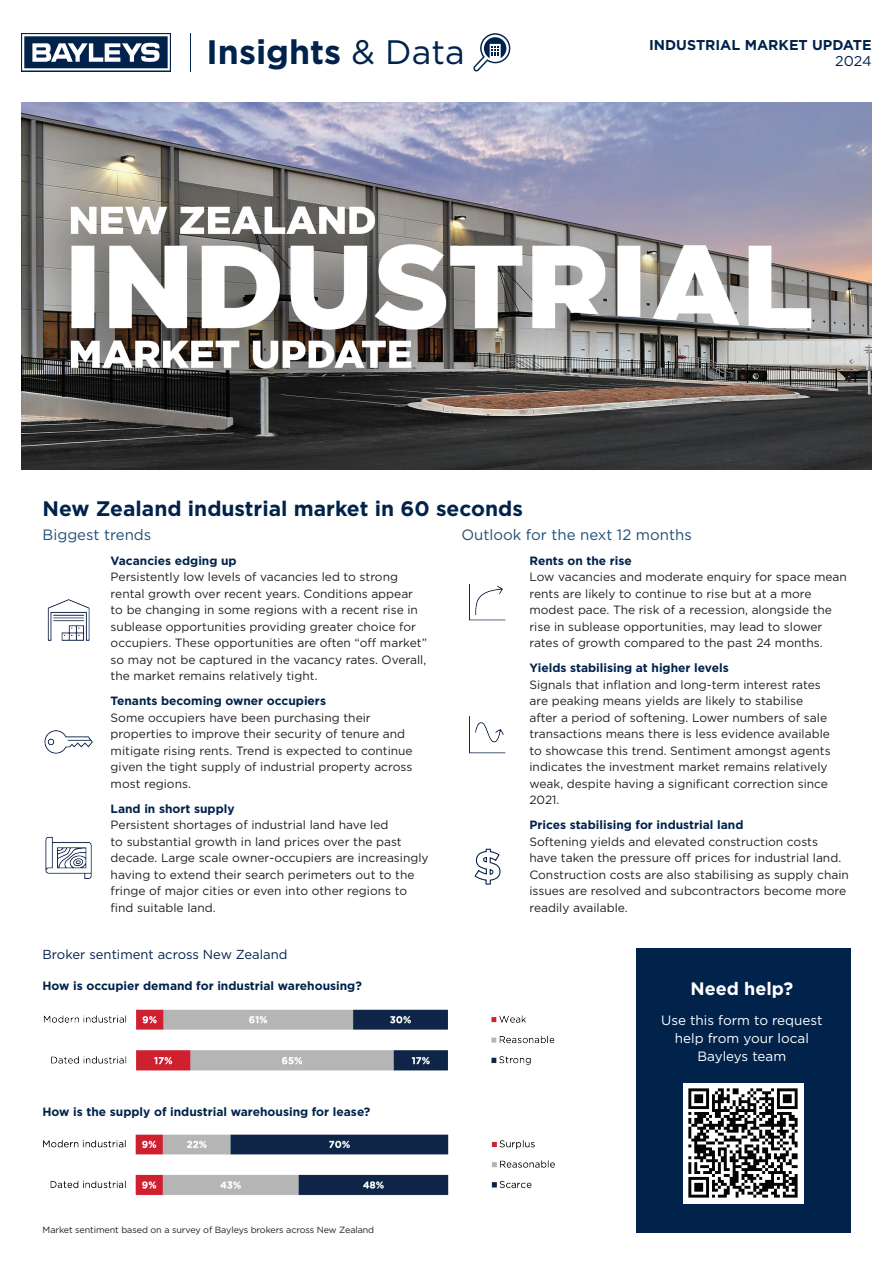
<style>
.page{position:relative;width:893px;height:1263px;background:#fff}
.page>*{position:absolute;margin:0;border:0;box-sizing:border-box;transform-origin:0 0}
.t1{font:700 33.9px "Gotham";color:#00224b}
.t2{font:700 21px "Gotham";color:#00224b}
.t3{font:700 18px "Gotham";color:#fff}
.t4{font:15px "Gotham";color:#214f76}
.t5{font:700 14.25px "Gotham";color:#00224b}
.t6{font:14.25px "Gotham";color:#00224b}
.t7{font:13.5px/18px "Gotham";color:#fff;text-align:center}
.t8{font:13.05px "Gotham";color:#00224b}
.t9{font:12px/16.5px "Gotham";color:#231f20}
.t10{font:700 12px "Gotham";color:#00224b}
.t11{font:9px "Gotham";letter-spacing:-.01em;color:#231f20}
.s1{font-weight:400}
</style>
<div class="page">
<img style="left:47px;top:599px;width:43px;height:42px">
<img style="left:469px;top:583px;width:37px;height:38px">
<img style="left:44px;top:730px;width:49px;height:24px">
<img style="left:469px;top:716px;width:37px;height:38px">
<img style="left:45px;top:836px;width:47px;height:43px">
<svg style="left:474px;top:849px;width:26px;height:36px"></svg>
<img style="left:21px;top:102px;width:850px;height:367px">
<svg style="left:21px;top:33px;width:150px;height:38px"></svg>
<svg style="left:22px;top:34px;width:148px;height:36px"></svg>
<hr style="left:190px;top:33px;width:1px;height:38px;background:#00224b">
<svg style="left:473px;top:33px;width:37px;height:38px"></svg>
<div style="left:636px;top:948px;width:214px;height:285px;background:#00224b"></div>
<img style="left:683px;top:1083px;width:120px;height:120px">
<img style="left:43px;top:1009px;width:512px;height:62px">
<img style="left:43px;top:1134px;width:512px;height:62px">
<h1 class="t1" style="left:207px;top:29px;width:260px">Insights <span class="s1">&amp; Data</span></h1>
<p class="t5" style="left:649px;top:36px;width:224px">INDUSTRIAL MARKET UPDATE</p>
<p class="t6" style="left:835px;top:52px;width:38px">2024</p>
<h2 class="t2" style="left:43px;top:495px;width:482px">New Zealand industrial market in 60 seconds</h2>
<p class="t4" style="left:43px;top:525px;width:110px">Biggest trends</p>
<p class="t10" style="left:111px;top:553px;width:128px">Vacancies edging up</p>
<p class="t9" style="left:111px;top:569px;width:318px">Persistently low levels of vacancies led to strong rental growth over recent years. Conditions appear to be changing in some regions with a recent rise in sublease opportunities providing greater choice for occupiers. These opportunities are often “off market” so may not be captured in the vacancy rates. Overall, the market remains relatively tight.</p>
<p class="t10" style="left:111px;top:693px;width:217px">Tenants becoming owner occupiers</p>
<p class="t9" style="left:111px;top:709px;width:304px">Some occupiers have been purchasing their properties to improve their security of tenure and mitigate rising rents. Trend is expected to continue given the tight supply of industrial property across most regions.</p>
<p class="t10" style="left:111px;top:801px;width:125px">Land in short supply</p>
<p class="t9" style="left:111px;top:817px;width:320px">Persistent shortages of industrial land have led<br>to substantial growth in land prices over the past decade. Large scale owner-occupiers are increasingly having to extend their search perimeters out to the fringe of major cities or even into other regions to find suitable land.</p>
<p class="t4" style="left:461px;top:525px;width:232px">Outlook for the next 12 months</p>
<p class="t10" style="left:529px;top:553px;width:104px">Rents on the rise</p>
<p class="t9" style="left:529px;top:569px;width:319px">Low vacancies and moderate enquiry for space mean rents are likely to continue to rise but at a more modest pace. The risk of a recession, alongside the rise in sublease opportunities, may lead to slower rates of growth compared to the past 24 months.</p>
<p class="t10" style="left:529px;top:660px;width:201px">Yields stabilising at higher levels</p>
<p class="t9" style="left:529px;top:676px;width:303px">Signals that inflation and long-term interest rates are peaking means yields are likely to stabilise after a period of softening. Lower numbers of sale transactions means there is less evidence available to showcase this trend. Sentiment amongst agents indicates the investment market remains relatively weak, despite having a significant correction since 2021.</p>
<p class="t10" style="left:529px;top:817px;width:215px">Prices stabilising for industrial land</p>
<p class="t9" style="left:529px;top:833px;width:321px">Softening yields and elevated construction costs have taken the pressure off prices for industrial land.<br>Construction costs are also stabilising as supply chain issues are resolved and subcontractors become more readily available.</p>
<p class="t8" style="left:43px;top:946px;width:246px">Broker sentiment across New Zealand</p>
<p class="t10" style="left:43px;top:978px;width:321px">How is occupier demand for industrial warehousing?</p>
<p class="t10" style="left:43px;top:1104px;width:329px">How is the supply of industrial warehousing for lease?</p>
<p class="t11" style="left:43px;top:1224px;width:333px">Market sentiment based on a survey of Bayleys brokers across New Zealand</p>
<h3 class="t3" style="left:690px;top:976px;width:104px">Need help?</h3>
<p class="t7" style="left:661px;top:1011px;width:163px">Use this form to request help from your local<br>Bayleys team</p>
</div>
